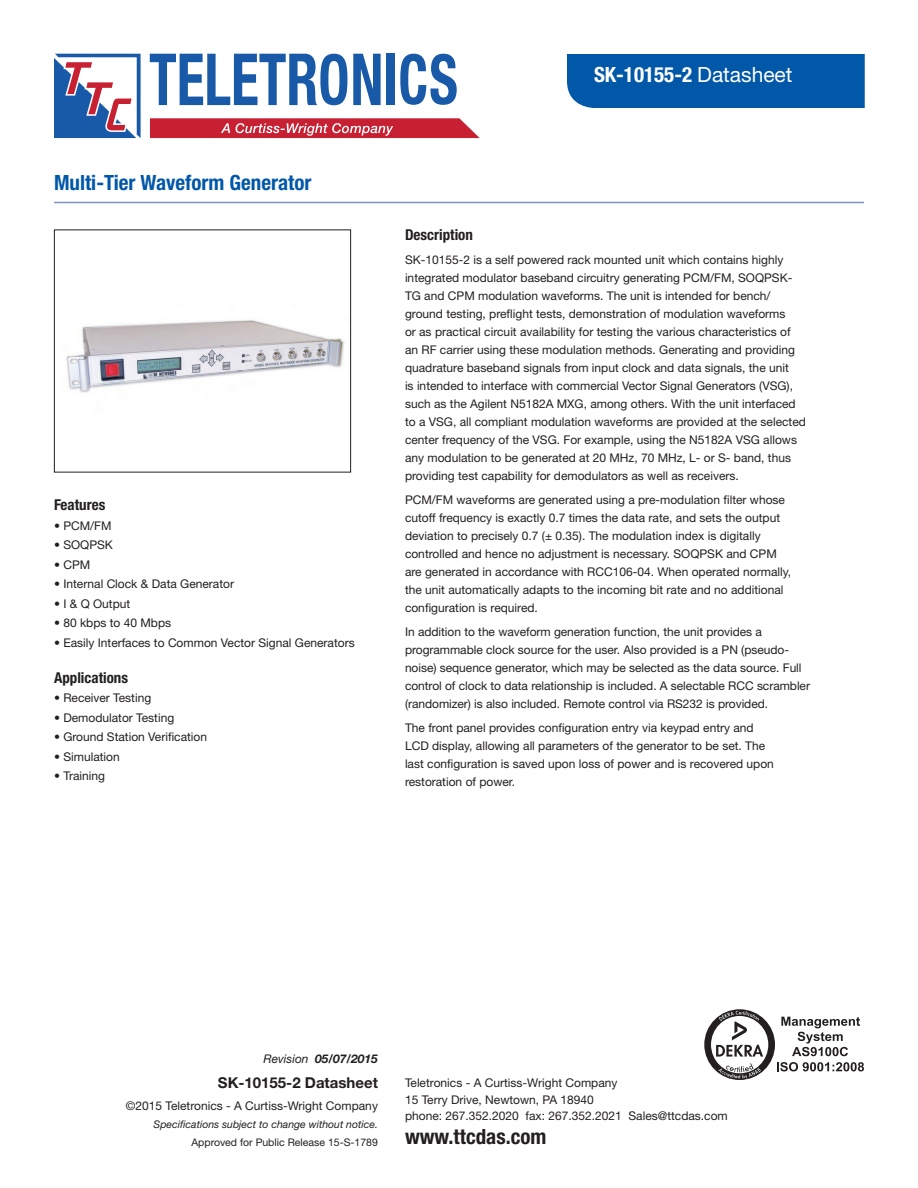
<style>
.page{position:relative;width:918px;height:1188px;background:#fff}
.page>*{position:absolute;margin:0;border:0;box-sizing:border-box;transform-origin:0 0}
.t1{font:700 condensed 21px "Helvetica Neue LT Std";color:#0157a8}
.t2{font:700 condensed 21px "Helvetica Neue LT Std";color:#fff}
.t3{font:700 condensed 21px "Helvetica Neue LT Std";color:#231f20}
.t4{font:700 condensed 15px "Helvetica Neue LT Std";color:#231f20}
.t5{font:700 15px "Helvetica Neue LT Std";color:#231f20}
.t6{font:12px/18px "Helvetica Neue LT Std";color:#231f20}
.t7{font:italic 700 12px "Helvetica Neue LT Std";color:#231f20}
.t8{font:italic 10.5px "Helvetica Neue LT Std";color:#231f20}
.t9{font:10.5px "Helvetica Neue LT Std";color:#231f20}
.s1{font-weight:400;font-stretch:normal}
.s2{font-weight:400}
</style>
<div class="page">
<div style="left:567px;top:54px;width:298px;height:54px;background:#0157a8"></div>
<hr style="left:54px;top:202px;width:810px;height:1px;background:#8295cb">
<img style="left:66px;top:320px;width:279px;height:73px">
<div style="left:54px;top:230px;width:297px;height:242px;border:1px solid #231f20"></div>
<svg style="left:704px;top:1009px;width:160px;height:71px"></svg>
<svg style="left:54px;top:54px;width:87px;height:84px"></svg>
<svg style="left:150px;top:54px;width:197px;height:51px"></svg>
<svg style="left:353px;top:54px;width:28px;height:51px"></svg>
<div style="left:387px;top:54px;width:8px;height:51px;background:#185aa7"></div>
<svg style="left:400px;top:54px;width:57px;height:51px"></svg>
<svg style="left:150px;top:118px;width:330px;height:20px"></svg>
<h1 class="t1" style="left:54px;top:170px;width:259px">Multi-Tier Waveform Generator</h1>
<p class="t4" style="left:54px;top:496px;width:53px">Features</p>
<p class="t6" style="left:54px;top:516px;width:59px">• PCM/FM</p>
<p class="t6" style="left:54px;top:536px;width:60px">• SOQPSK</p>
<p class="t6" style="left:54px;top:555px;width:38px">• CPM</p>
<p class="t6" style="left:54px;top:575px;width:182px">• Internal Clock &amp; Data Generator</p>
<p class="t6" style="left:54px;top:594px;width:78px">• I &amp; Q Output</p>
<p class="t6" style="left:54px;top:614px;width:119px">• 80 kbps to 40 Mbps</p>
<p class="t6" style="left:54px;top:633px;width:302px">• Easily Interfaces to Common Vector Signal Generators</p>
<p class="t4" style="left:54px;top:668px;width:76px">Applications</p>
<p class="t6" style="left:54px;top:689px;width:99px">• Receiver Testing</p>
<p class="t6" style="left:54px;top:708px;width:122px">• Demodulator Testing</p>
<p class="t6" style="left:54px;top:728px;width:155px">• Ground Station Verification</p>
<p class="t6" style="left:54px;top:747px;width:67px">• Simulation</p>
<p class="t6" style="left:54px;top:767px;width:53px">• Training</p>
<h1 class="t2" style="left:594px;top:62px;width:200px">SK-10155-2 <span class="s1">Datasheet</span></h1>
<p class="t4" style="left:405px;top:226px;width:69px">Description</p>
<p class="t6" style="left:405px;top:251px;width:402px">SK-10155-2 is a self powered rack mounted unit which contains highly integrated modulator baseband circuitry generating PCM/FM, SOQPSK-TG and CPM modulation waveforms. The unit is intended for bench/ ground testing, preflight tests, demonstration of modulation waveforms<br>or as practical circuit availability for testing the various characteristics of an RF carrier using these modulation methods. Generating and providing quadrature baseband signals from input clock and data signals, the unit<br>is intended to interface with commercial Vector Signal Generators (VSG), such as the Agilent N5182A MXG, among others. With the unit interfaced to a VSG, all compliant modulation waveforms are provided at the selected center frequency of the VSG. For example, using the N5182A VSG allows any modulation to be generated at 20 MHz, 70 MHz, L- or S- band, thus providing test capability for demodulators as well as receivers.</p>
<p class="t6" style="left:405px;top:491px;width:388px">PCM/FM waveforms are generated using a pre-modulation filter whose cutoff frequency is exactly 0.7 times the data rate, and sets the output deviation to precisely 0.7 (± 0.35). The modulation index is digitally controlled and hence no adjustment is necessary. SOQPSK and CPM are generated in accordance with RCC106-04. When operated normally, the unit automatically adapts to the incoming bit rate and no additional configuration is required.</p>
<p class="t6" style="left:405px;top:623px;width:407px">In addition to the waveform generation function, the unit provides a programmable clock source for the user. Also provided is a PN (pseudo&shy;noise) sequence generator, which may be selected as the data source. Full control of clock to data relationship is included. A selectable RCC scrambler (randomizer) is also included. Remote control via RS232 is provided.</p>
<p class="t6" style="left:405px;top:719px;width:370px">The front panel provides configuration entry via keypad entry and LCD display, allowing all parameters of the generator to be set. The last configuration is saved upon loss of power and is recovered upon restoration of power.</p>
<p class="t7" style="left:264px;top:1051px;width:116px"><span class="s2">Revision</span> 05/07/2015</p>
<p class="t5" style="left:218px;top:1073px;width:162px">SK-10155-2 Datasheet</p>
<p class="t6" style="left:126px;top:1097px;width:254px">©2015 Teletronics - A Curtiss-Wright Company</p>
<p class="t8" style="left:154px;top:1118px;width:226px">Specifications subject to change without notice.</p>
<p class="t9" style="left:191px;top:1136px;width:188px">Approved for Public Release 15-S-1789</p>
<p class="t6" style="left:405px;top:1074px;width:324px;line-height:16.5px">Teletronics - A Curtiss-Wright Company<br>15 Terry Drive, Newtown, PA 18940<br>phone: 267.352.2020 fax: 267.352.2021 Sales@ttcdas.com</p>
<h1 class="t3" style="left:405px;top:1124px;width:143px">www.ttcdas.com</h1>
</div>
